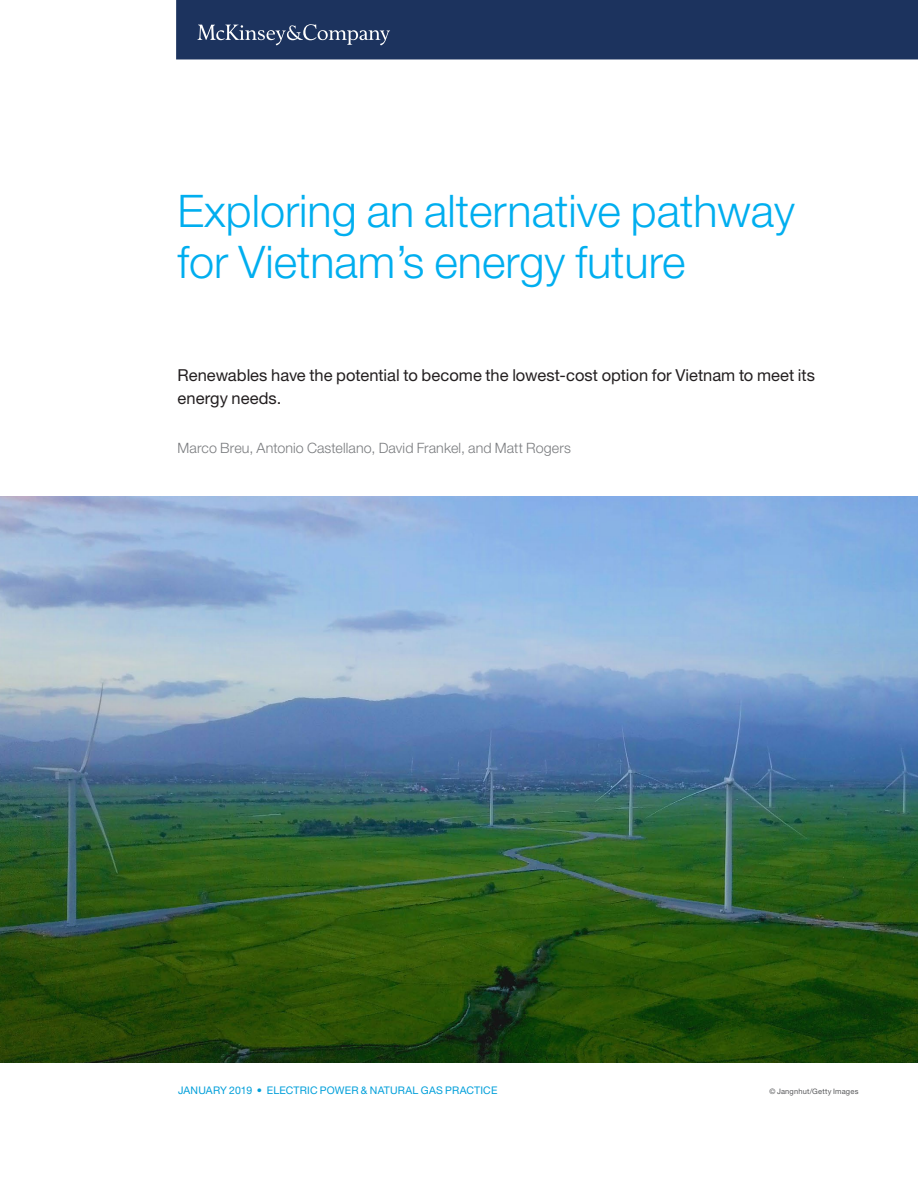
<style>
.page{position:relative;width:918px;height:1188px;background:#fff}
.page>*{position:absolute;margin:0;border:0;box-sizing:border-box;transform-origin:0 0}
.Cover_-_Document_Tit{font:300 45px/51px "Helvetica Neue LT Std";color:#00aeef}
.Dek{font:16.5px/22.5px "Helvetica Neue LT Std";color:#231f20}
.Author_names_opener{font:300 14.25px "Helvetica Neue LT Std";letter-spacing:.01em;color:#7a7c7f}
.Author_names_opener-2{font:10.5px "Helvetica Neue LT Std";letter-spacing:.015em;color:#009fda}
.Author_bios{font:7.5px "Helvetica Neue LT Std";letter-spacing:.02em;color:#57585a}
</style>
<div class="page">
<div style="left:176px;top:0;width:742px;height:59px;background:#1c335e"></div>
<svg style="left:197px;top:24px;width:193px;height:21px"></svg>
<img style="left:0;top:497px;width:918px;height:566px">
<h1 class="Cover_-_Document_Tit" style="left:178px;top:185px;width:619px">Exploring an alternative pathway for Vietnam’s energy future</h1>
<h4 class="Dek" style="left:178px;top:364px;width:639px">Renewables have the potential to become the lowest-cost option for Vietnam to meet its energy needs.</h4>
<h4 class="Author_names_opener" style="left:178px;top:439px;width:395px">Marco Breu, Antonio Castellano, David Frankel, and Matt Rogers</h4>
<h4 class="Author_names_opener-2" style="left:178px;top:1084px;width:321px">JANUARY 2019 • ELECTRIC POWER &amp; NATURAL GAS PRACTICE</h4>
<p class="Author_bios" style="left:769px;top:1087px;width:91px">© Jangnhut/Getty Images</p>
</div>
